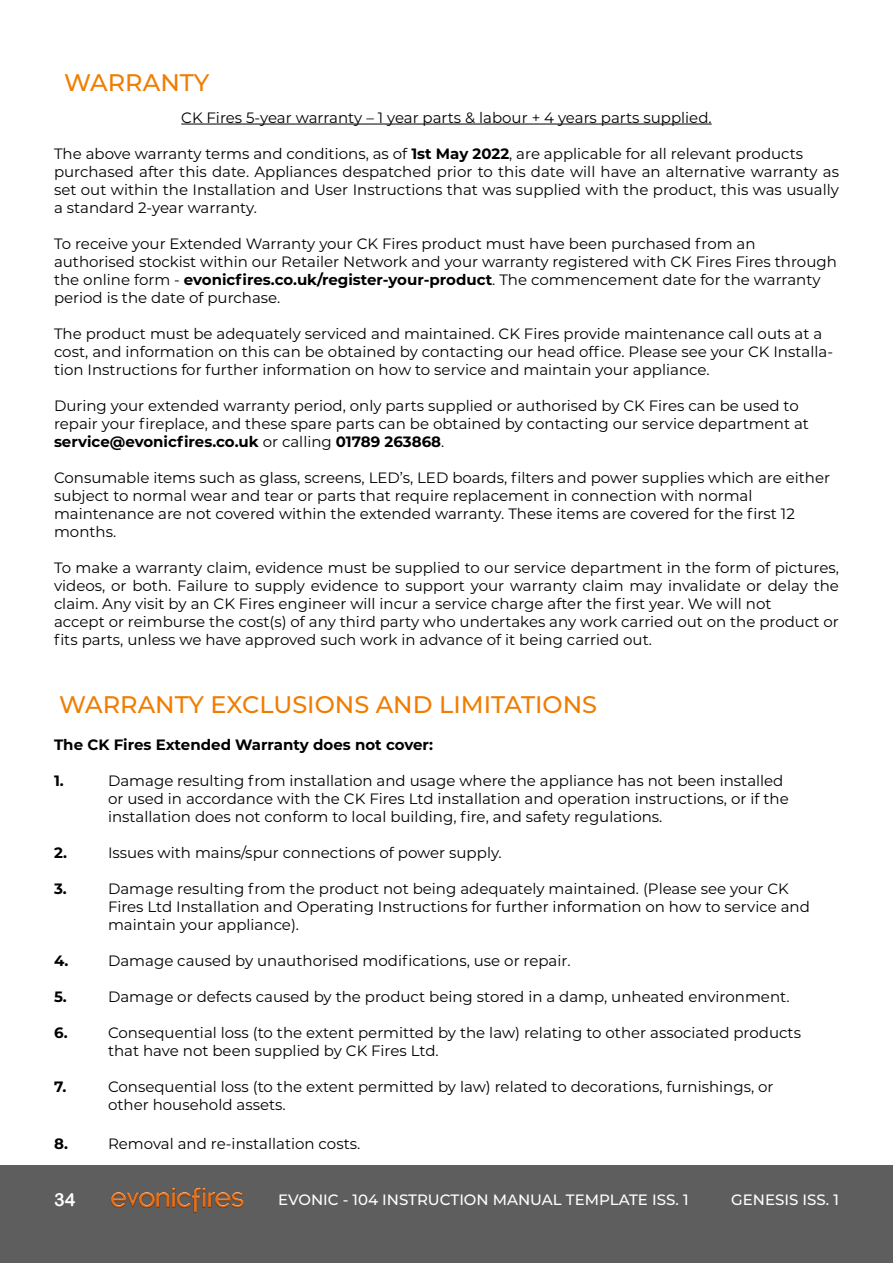
<style>
.page{position:relative;width:893px;height:1263px;background:#fff}
.page>*{position:absolute;margin:0;border:0;box-sizing:border-box;transform-origin:0 0}
.t1{font:500 24px "Montserrat";color:#ef7d00}
.t2{font:18px "Arial Rounded MT Bold";color:#fff}
.t3{font:15px/18px "Montserrat";color:#000}
.t4{font:700 15px "Montserrat";color:#000}
.t5{font:500 15px "Montserrat";color:#fff}
.s1{font-weight:700}
</style>
<div class="page">
<div style="left:0;top:1166px;width:893px;height:97px;background:#5f5e5e"></div>
<img style="left:110px;top:1187px;width:134px;height:26px">
<hr style="left:181px;top:124px;width:531px;height:1px;background:#000">
<h1 class="t1" style="left:64px;top:66px;width:147px">WARRANTY</h1>
<p class="t3" style="left:181px;top:108px;width:532px">CK Fires 5-year warranty – 1 year parts &amp; labour + 4 years parts supplied.</p>
<p class="t3" style="left:54px;top:144px;width:786px">The above warranty terms and conditions, as of <span class="s1">1st May 2022</span>, are applicable for all relevant products purchased after this date. Appliances despatched prior to this date will have an alternative warranty as set out within the Installation and User Instructions that was supplied with the product, this was usually a standard 2-year warranty.</p>
<p class="t3" style="left:54px;top:234px;width:784px">To receive your Extended Warranty your CK Fires product must have been purchased from an authorised stockist within our Retailer Network and your warranty registered with CK Fires Fires through the online form - <span class="s1">evonicfires.co.uk/register-your-product</span>. The commencement date for the warranty period is the date of purchase.</p>
<p class="t3" style="left:54px;top:324px;width:781px">The product must be adequately serviced and maintained. CK Fires provide maintenance call outs at a cost, and information on this can be obtained by contacting our head office. Please see your CK Installa&shy;tion Instructions for further information on how to service and maintain your appliance.</p>
<p class="t3" style="left:54px;top:396px;width:756px">During your extended warranty period, only parts supplied or authorised by CK Fires can be used to repair your fireplace, and these spare parts can be obtained by contacting our service department at <span class="s1">service@evonicfires.co.uk</span> or calling <span class="s1">01789 263868</span>.</p>
<p class="t3" style="left:54px;top:468px;width:778px">Consumable items such as glass, screens, LED’s, LED boards, filters and power supplies which are either subject to normal wear and tear or parts that require replacement in connection with normal maintenance are not covered within the extended warranty. These items are covered for the first 12 months.</p>
<p class="t3" style="left:54px;top:558px;width:786px">To make a warranty claim, evidence must be supplied to our service department in the form of pictures, videos, or both. Failure to supply evidence to support your warranty claim may invalidate or delay the claim. Any visit by an CK Fires engineer will incur a service charge after the first year. We will not<br>accept or reimburse the cost(s) of any third party who undertakes any work carried out on the product or fits parts, unless we have approved such work in advance of it being carried out.</p>
<h1 class="t1" style="left:59px;top:688px;width:540px">WARRANTY EXCLUSIONS AND LIMITATIONS</h1>
<p class="t4" style="left:54px;top:733px;width:381px">The CK Fires Extended Warranty does not cover:</p>
<p class="t4" style="left:54px;top:769px;width:11px">1.</p>
<p class="t3" style="left:108px;top:771px;width:682px">Damage resulting from installation and usage where the appliance has not been installed or used in accordance with the CK Fires Ltd installation and operation instructions, or if the installation does not conform to local building, fire, and safety regulations.</p>
<p class="t4" style="left:54px;top:841px;width:14px">2.</p>
<p class="t3" style="left:108px;top:843px;width:395px">Issues with mains/spur connections of power supply.</p>
<p class="t4" style="left:54px;top:877px;width:14px">3.</p>
<p class="t3" style="left:108px;top:879px;width:703px">Damage resulting from the product not being adequately maintained. (Please see your CK<br>Fires Ltd Installation and Operating Instructions for further information on how to service and maintain your appliance).</p>
<p class="t4" style="left:54px;top:949px;width:16px">4.</p>
<p class="t3" style="left:108px;top:951px;width:464px">Damage caused by unauthorised modifications, use or repair.</p>
<p class="t4" style="left:54px;top:985px;width:14px">5.</p>
<p class="t3" style="left:108px;top:987px;width:683px">Damage or defects caused by the product being stored in a damp, unheated environment.</p>
<p class="t4" style="left:54px;top:1021px;width:15px">6.</p>
<p class="t3" style="left:108px;top:1023px;width:695px">Consequential loss (to the extent permitted by the law) relating to other associated products that have not been supplied by CK Fires Ltd.</p>
<p class="t4" style="left:54px;top:1075px;width:14px">7.</p>
<p class="t3" style="left:108px;top:1077px;width:667px">Consequential loss (to the extent permitted by law) related to decorations, furnishings, or other household assets.</p>
<p class="t4" style="left:54px;top:1133px;width:15px">8.</p>
<p class="t3" style="left:108px;top:1134px;width:254px">Removal and re-installation costs.</p>
<p class="t2" style="left:54px;top:1189px;width:23px">34</p>
<p class="t5" style="left:278px;top:1189px;width:412px">EVONIC - 104 INSTRUCTION MANUAL TEMPLATE ISS. 1</p>
<p class="t5" style="left:731px;top:1189px;width:109px">GENESIS ISS. 1</p>
</div>
